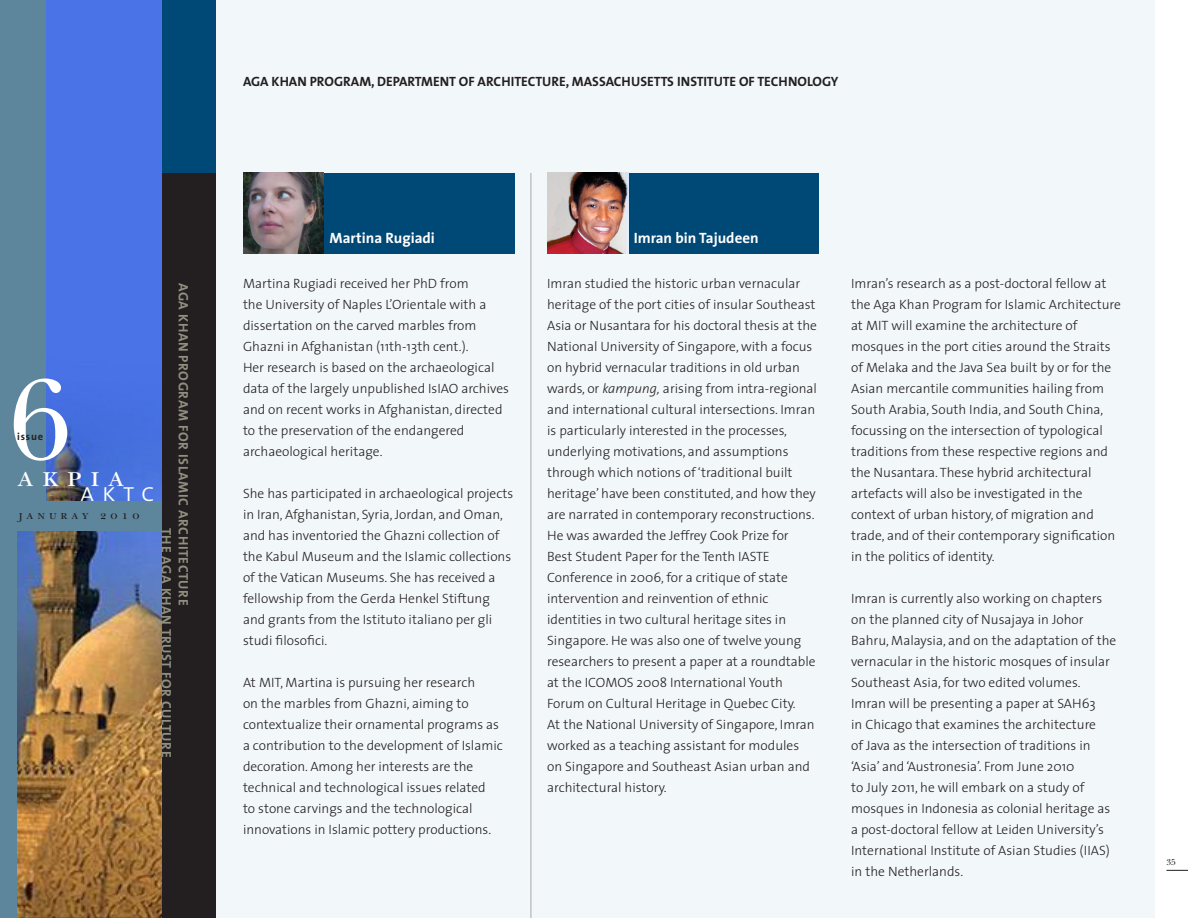
<style>
.page{position:relative;width:1188px;height:918px;background:#fff}
.page>*{position:absolute;margin:0;border:0;box-sizing:border-box;transform-origin:0 0}
.t1{font:120px "New Baskerville";color:#fff}
.t2{font:29.7px "New Baskerville SC";letter-spacing:.28em;color:#fff}
.t3{font:26.4px "The Sans Light Caps";color:#fff}
.t4{font:700 15px "The Sans";color:#fff}
.t5{font:13.65px/17px "The Sans Bold Caps";letter-spacing:.04em;color:#909081}
.t6{font:300 13.5px/21px "The Sans";color:#231f20}
.t7{font:13.5px "The Sans Bold Caps";color:#231f20}
.t8{font:12.75px "New Baskerville SC";letter-spacing:.3em;color:#231f20}
.t9{font:700 10.5px "The Sans";letter-spacing:.08em;color:#231f20}
.t10{font:9px "New Baskerville";color:#231f20}
.s1{font-style:italic}
</style>
<div class="page">
<div style="left:0;top:0;width:1155px;height:918px;background:#f2f7f9"></div>
<div style="left:0;top:0;width:216px;height:918px;background:#231f20"></div>
<div style="left:0;top:0;width:216px;height:173px;background:#004876"></div>
<img style="left:17px;top:0;width:145px;height:918px">
<svg style="left:1166px;top:870px;width:22px;height:1px"></svg>
<div style="left:0;top:0;width:46px;height:528px;background:#5d869d"></div>
<div style="left:0;top:390px;width:17px;height:528px;background:#5d869d"></div>
<div style="left:0;top:501px;width:162px;height:30px;background:#5d869d"></div>
<div style="left:243px;top:173px;width:272px;height:81px;background:#004876"></div>
<img style="left:243px;top:173px;width:81px;height:81px">
<hr style="left:531px;top:173px;width:1px;height:745px;background:#a8a9ad">
<div style="left:547px;top:173px;width:272px;height:81px;background:#004876"></div>
<img style="left:547px;top:173px;width:81px;height:81px">
<p class="t7" style="left:243px;top:70px;width:597px">AGA KHAN PROGRAM, DEPARTMENT OF ARCHITECTURE, MASSACHUSETTS INSTITUTE OF TECHNOLOGY</p>
<h1 class="t1" style="left:8px;top:347px;width:64px">6</h1>
<p class="t9" style="left:17px;top:428px;width:28px">issue</p>
<h2 class="t2" style="left:17px;top:460px;width:109px">akpia</h2>
<h3 class="t3" style="left:80px;top:470px;width:76px">aktc</h3>
<p class="t8" style="left:18px;top:508px;width:123px">januray 2010</p>
<p class="t5" style="left:192px;top:528px;width:231px;text-indent:-245px;rotate:90deg">AGA KHAN PROGRAM FOR ISLAMIC ARCHITECTURE<br>THE AGA KHAN TRUST FOR CULTURE</p>
<p class="t4" style="left:330px;top:225px;width:107px">Martina Rugiadi</p>
<p class="t6" style="left:243px;top:273px;width:268px">Martina Rugiadi received her PhD from<br>the University of Naples L’Orientale with a dissertation on the carved marbles from Ghazni in Afghanistan (11th-13th cent.).<br>Her research is based on the archaeological data of the largely unpublished IsIAO archives and on recent works in Afghanistan, directed to the preservation of the endangered archaeological heritage.</p>
<p class="t6" style="left:243px;top:483px;width:272px">She has participated in archaeological projects in Iran, Afghanistan, Syria, Jordan, and Oman, and has inventoried the Ghazni collection of the Kabul Museum and the Islamic collections of the Vatican Museums. She has received a fellowship from the Gerda Henkel Stiftung and grants from the Istituto italiano per gli studi filosofici.</p>
<p class="t6" style="left:243px;top:672px;width:261px">At MIT, Martina is pursuing her research<br>on the marbles from Ghazni, aiming to contextualize their ornamental programs as a contribution to the development of Islamic decoration. Among her interests are the technical and technological issues related<br>to stone carvings and the technological innovations in Islamic pottery productions.</p>
<p class="t4" style="left:634px;top:225px;width:126px">Imran bin Tajudeen</p>
<p class="t6" style="left:547px;top:273px;width:271px">Imran studied the historic urban vernacular heritage of the port cities of insular Southeast Asia or Nusantara for his doctoral thesis at the National University of Singapore, with a focus on hybrid vernacular traditions in old urban wards, or <span class="s1">kampung,</span> arising from intra-regional and international cultural intersections. Imran is particularly interested in the processes, underlying motivations, and assumptions through which notions of ‘traditional built heritage’ have been constituted, and how they are narrated in contemporary reconstructions.<br>He was awarded the Jeffrey Cook Prize for Best Student Paper for the Tenth IASTE Conference in 2006, for a critique of state intervention and reinvention of ethnic identities in two cultural heritage sites in Singapore. He was also one of twelve young researchers to present a paper at a roundtable at the ICOMOS 2008 International Youth Forum on Cultural Heritage in Quebec City.<br>At the National University of Singapore, Imran worked as a teaching assistant for modules on Singapore and Southeast Asian urban and architectural history.</p>
<p class="t6" style="left:851px;top:273px;width:271px">Imran’s research as a post-doctoral fellow at the Aga Khan Program for Islamic Architecture at MIT will examine the architecture of mosques in the port cities around the Straits of Melaka and the Java Sea built by or for the Asian mercantile communities hailing from South Arabia, South India, and South China, focussing on the intersection of typological traditions from these respective regions and the Nusantara. These hybrid architectural artefacts will also be investigated in the context of urban history, of migration and trade, and of their contemporary signification in the politics of identity.</p>
<p class="t6" style="left:851px;top:588px;width:267px">Imran is currently also working on chapters on the planned city of Nusajaya in Johor Bahru, Malaysia, and on the adaptation of the vernacular in the historic mosques of insular Southeast Asia, for two edited volumes.<br>Imran will be presenting a paper at SAH63<br>in Chicago that examines the architecture<br>of Java as the intersection of traditions in ‘Asia’ and ‘Austronesia’. From June 2010<br>to July 2011, he will embark on a study of mosques in Indonesia as colonial heritage as a post-doctoral fellow at Leiden University’s International Institute of Asian Studies (IIAS) in the Netherlands.</p>
<p class="t10" style="left:1166px;top:857px;width:11px">35</p>
</div>
